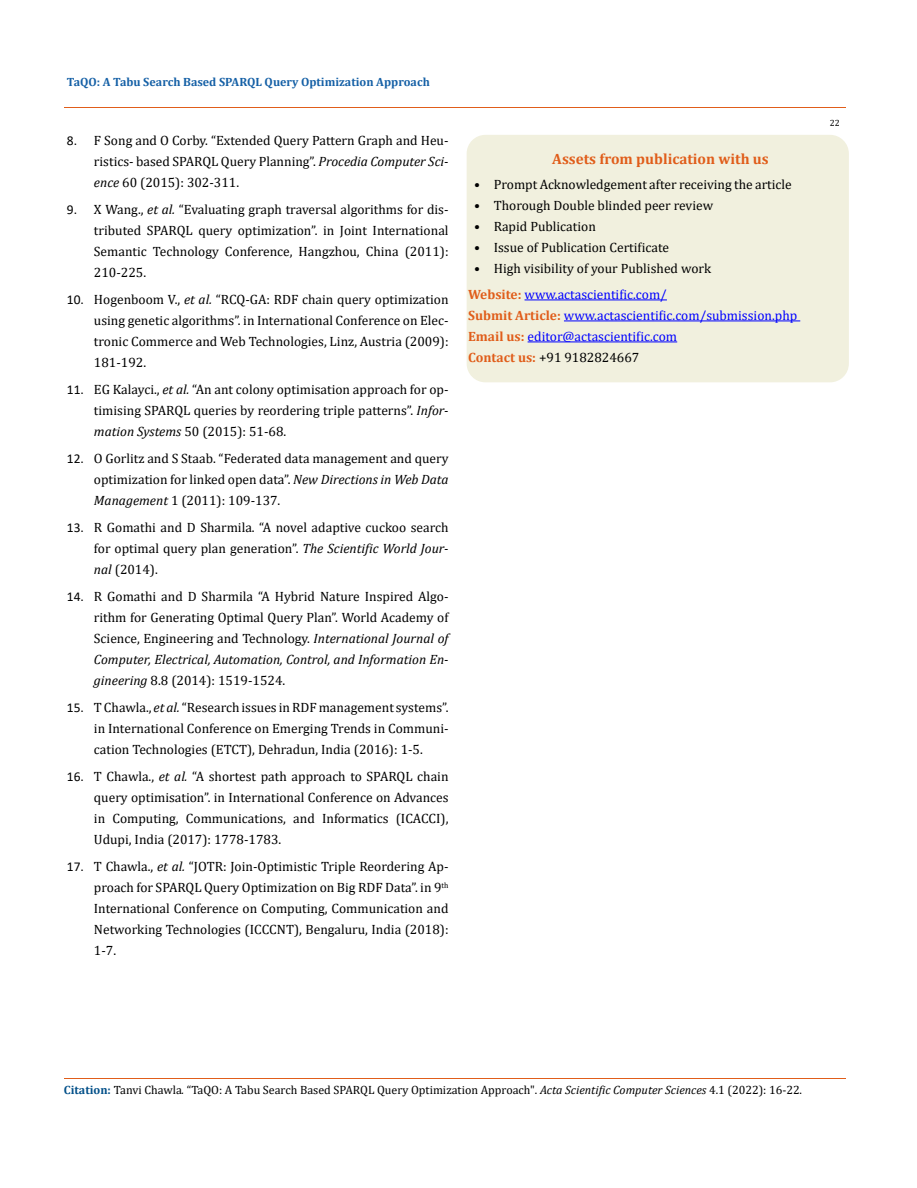
<style>
.page{position:relative;width:917px;height:1188px;background:#fff}
.page>*{position:absolute;margin:0;border:0;box-sizing:border-box;transform-origin:0 0}
.t1{font:700 15px "Cambria";color:#e05d1a}
.t2{font:13.5px/21px "Cambria";color:#000;text-align:justify}
.t3{font:13.5px/21px "Cambria";color:#00f}
.t4{font:12px "Cambria";color:#000}
.t5{font:700 12px "Cambria";color:#1560a6}
.t6{font:9px "Cambria";color:#000}
.s1{font-family:"Calibri"}
.s2{font-style:italic}
.s3{font-weight:700;color:#e05d1a}
.s4{color:#000}
.s5{font-weight:700;color:#035089}
</style>
<div class="page">
<div style="left:467px;top:136px;width:381px;height:246px;background:#f1f0de;border-radius:18px"></div>
<div style="left:466px;top:135px;width:382px;height:247px;border:2px solid #f1f0de;border-radius:18px"></div>
<hr style="left:524px;top:300px;width:143px;height:1px;background:#00f">
<hr style="left:564px;top:321px;width:236px;height:1px;background:#00f">
<hr style="left:527px;top:342px;width:150px;height:1px;background:#00f">
<hr style="left:64px;top:108px;width:781px;height:1px;background:#e05d1a">
<hr style="left:64px;top:1078px;width:781px;height:1px;background:#e05d1a">
<p class="t5" style="left:67px;top:73px;width:364px">TaQO: A Tabu Search Based SPARQL Query Optimization Approach</p>
<p class="t2" style="left:94px;top:130px;width:356px;text-indent:-27px"><span class="s1">8.</span> F Song and O Corby. “Extended Query Pattern Graph and Heu&shy;ristics- based SPARQL Query Planning”. <span class="s2">Procedia Computer Sci&shy;ence</span> 60 (2015): 302-311.</p>
<p class="t2" style="left:94px;top:199px;width:356px;text-indent:-27px"><span class="s1">9.</span> X Wang., <span class="s2">et al.</span> “Evaluating graph traversal algorithms for dis&shy;tributed SPARQL query optimization”. in Joint International Semantic Technology Conference, Hangzhou, China (2011):<br>210-225.</p>
<p class="t2" style="left:94px;top:289px;width:356px;text-indent:-27px"><span class="s1">10.</span> Hogenboom V., <span class="s2">et al.</span> “RCQ-GA: RDF chain query optimization using genetic algorithms”. in International Conference on Elec&shy;tronic Commerce and Web Technologies, Linz, Austria (2009):<br>181-192.</p>
<p class="t2" style="left:94px;top:379px;width:356px;text-indent:-27px"><span class="s1">11.</span> EG Kalayci., <span class="s2">et al.</span> “An ant colony optimisation approach for op&shy;timising SPARQL queries by reordering triple patterns”. <span class="s2">Infor&shy;mation Systems</span> 50 (2015): 51-68.</p>
<p class="t2" style="left:94px;top:448px;width:356px;text-indent:-27px"><span class="s1">12.</span> O Gorlitz and S Staab. “Federated data management and query optimization for linked open data”. <span class="s2">New Directions in Web Data Management</span> 1 (2011): 109-137.</p>
<p class="t2" style="left:94px;top:517px;width:356px;text-indent:-27px"><span class="s1">13.</span> R Gomathi and D Sharmila. “A novel adaptive cuckoo search for optimal query plan generation”. <span class="s2">The Scientific World Jour&shy;nal</span> (2014).</p>
<p class="t2" style="left:94px;top:586px;width:356px;text-indent:-27px"><span class="s1">14.</span> R Gomathi and D Sharmila “A Hybrid Nature Inspired Algo&shy;rithm for Generating Optimal Query Plan”. World Academy of Science, Engineering and Technology. <span class="s2">International Journal of Computer, Electrical, Automation, Control, and Information En&shy;gineering</span> 8.8 (2014): 1519-1524.</p>
<p class="t2" style="left:94px;top:697px;width:356px;text-indent:-27px"><span class="s1">15.</span> T Chawla., <span class="s2">et al.</span> “Research issues in RDF management systems”. in International Conference on Emerging Trends in Communi&shy;cation Technologies (ETCT), Dehradun, India (2016): 1-5.</p>
<p class="t2" style="left:94px;top:766px;width:356px;text-indent:-27px"><span class="s1">16.</span> T Chawla., <span class="s2">et al.</span> “A shortest path approach to SPARQL chain query optimisation”. in International Conference on Advances in Computing, Communications, and Informatics (ICACCI), Udupi, India (2017): 1778-1783.</p>
<p class="t2" style="left:94px;top:856px;width:356px;text-indent:-27px"><span class="s1">17.</span> T Chawla., <span class="s2">et al.</span> “JOTR: Join-Optimistic Triple Reordering Ap&shy;proach for SPARQL Query Optimization on Big RDF Data”. in 9<sup>th </sup>International Conference on Computing, Communication and Networking Technologies (ICCCNT), Bengaluru, India (2018):<br>1-7.</p>
<p class="t1" style="left:552px;top:148px;width:218px">Assets from publication with us</p>
<p class="t2" style="left:474px;top:174px;width:319px">• Prompt Acknowledgement after receiving the article</p>
<p class="t2" style="left:474px;top:195px;width:240px">• Thorough Double blinded peer review</p>
<p class="t2" style="left:474px;top:216px;width:123px">• Rapid Publication</p>
<p class="t2" style="left:474px;top:237px;width:196px">• Issue of Publication Certificate</p>
<p class="t2" style="left:474px;top:258px;width:238px">• High visibility of your Published work</p>
<p class="t3" style="left:468px;top:284px;width:330px"><span class="s3">Website:</span> www.actascientific.com/<br><span class="s3">Submit Article:</span> www.actascientific.com/submission.php <span class="s3">Email us:</span> editor@actascientific.com<br><span class="s3">Contact us:</span> <span class="s4">+91 9182824667</span></p>
<p class="t6" style="left:829px;top:118px;width:11px">22</p>
<p class="t4" style="left:64px;top:1083px;width:739px"><span class="s5">Citation:</span> Tanvi Chawla<span class="s2">.</span> “TaQO: A Tabu Search Based SPARQL Query Optimization Approach". <span class="s2">Acta Scientific Computer Sciences</span> 4.1 (2022): 16-22.</p>
</div>
